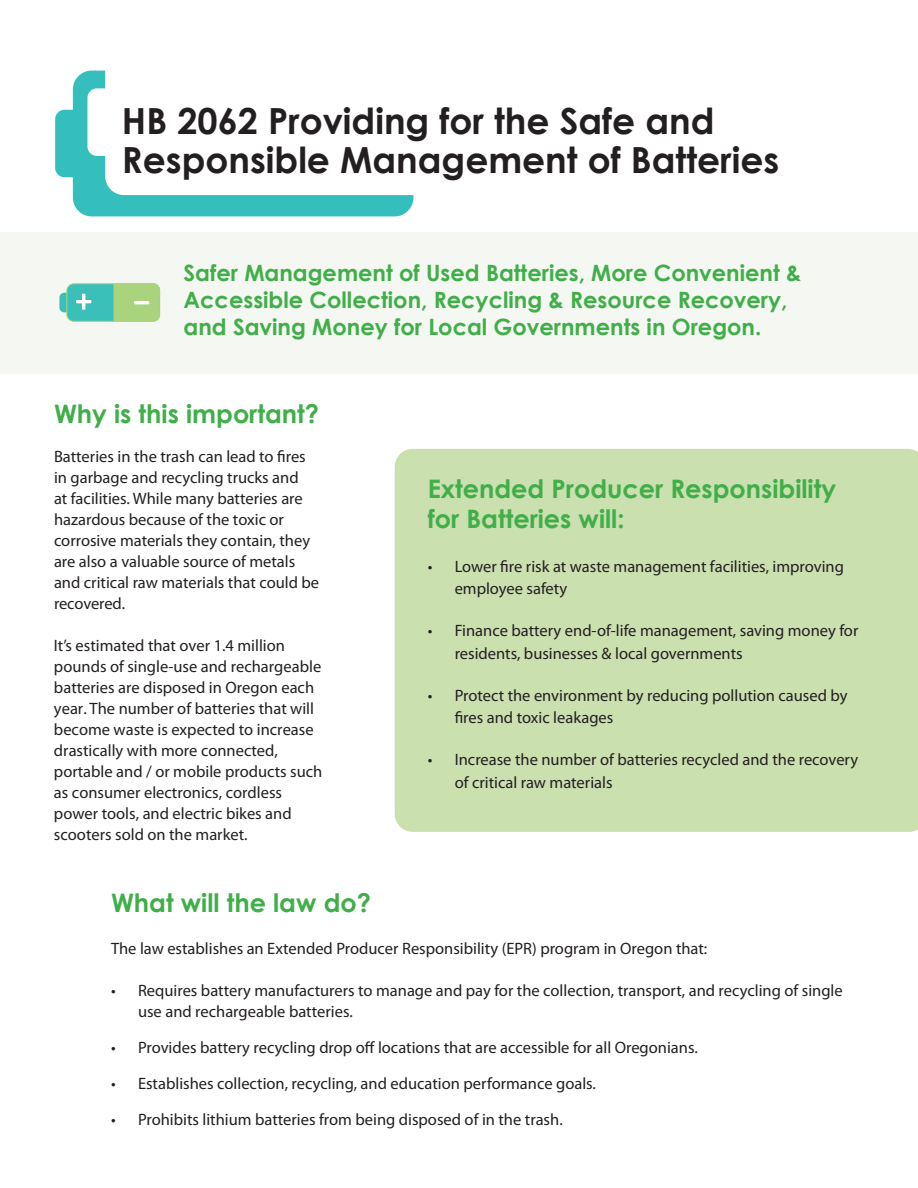
<style>
.page{position:relative;width:918px;height:1188px;background:#fff}
.page>*{position:absolute;margin:0;border:0;box-sizing:border-box;transform-origin:0 0}
.t1{font:700 36px "Century Gothic";color:#231f20}
.t2{font:700 25.5px/30px "Century Gothic";color:#40ae49}
.t3{font:700 22.5px/27px "Century Gothic";color:#40ae49}
.t4{font:16.5px/21.1px "Myriad Pro";color:#231f20}
</style>
<div class="page">
<div style="left:0;top:232px;width:918px;height:142px;background:#f5f8f2"></div>
<div style="left:395px;top:449px;width:523px;height:383px;background:#cae0af"></div>
<svg style="left:55px;top:71px;width:358px;height:145px"></svg>
<div style="left:115px;top:86px;width:739px;height:102px;background:#fff"></div>
<svg style="left:59px;top:293px;width:7px;height:19px"></svg>
<div style="left:67px;top:284px;width:93px;height:37px;background:#3bbfb9;border-radius:7px"></div>
<div style="left:66px;top:283px;width:94px;height:39px;border:1px solid #a9d37d;border-radius:7px"></div>
<svg style="left:76px;top:294px;width:15px;height:16px"></svg>
<div style="left:113px;top:283px;width:47px;height:38px;background:#a9d37d"></div>
<p class="t1" style="left:122px;top:93px;width:594px">HB 2062 Providing for the Safe and</p>
<p class="t1" style="left:122px;top:132px;width:659px">Responsible Management of Batteries</p>
<p class="t3" style="left:184px;top:259px;width:619px">Safer Management of Used Batteries, More Convenient &amp;<br>Accessible Collection, Recycling &amp; Resource Recovery, and Saving Money for Local Governments in Oregon.</p>
<p class="t2" style="left:54px;top:398px;width:267px">Why is this important?</p>
<p class="t4" style="left:54px;top:446px;width:267px">Batteries in the trash can lead to fires in garbage and recycling trucks and<br>at facilities. While many batteries are hazardous because of the toxic or corrosive materials they contain, they are also a valuable source of metals and critical raw materials that could be recovered.</p>
<p class="t4" style="left:54px;top:634px;width:270px">It’s estimated that over 1.4 million pounds of single-use and rechargeable batteries are disposed in Oregon each year. The number of batteries that will become waste is expected to increase drastically with more connected, portable and / or mobile products such as consumer electronics, cordless power tools, and electric bikes and scooters sold on the market.</p>
<p class="t2" style="left:428px;top:473px;width:410px">Extended Producer Responsibility for Batteries will:</p>
<p class="t4" style="left:455px;top:555px;width:391px;line-height:22.5px;text-indent:-27px">• Lower fire risk at waste management facilities, improving employee safety</p>
<p class="t4" style="left:455px;top:619px;width:405px;line-height:22.5px;text-indent:-27px">• Finance battery end-of-life management, saving money for residents, businesses &amp; local governments</p>
<p class="t4" style="left:455px;top:684px;width:394px;line-height:22.5px;text-indent:-27px">• Protect the environment by reducing pollution caused by fires and toxic leakages</p>
<p class="t4" style="left:455px;top:748px;width:405px;line-height:22.5px;text-indent:-27px">• Increase the number of batteries recycled and the recovery of critical raw materials</p>
<p class="t2" style="left:111px;top:886px;width:262px">What will the law do?</p>
<p class="t4" style="left:111px;top:937px;width:598px">The law establishes an Extended Producer Responsibility (EPR) program in Oregon that:</p>
<p class="t4" style="left:138px;top:980px;width:706px;text-indent:-27px">• Requires battery manufacturers to manage and pay for the collection, transport, and recycling of single use and rechargeable batteries.</p>
<p class="t4" style="left:111px;top:1036px;width:588px">• Provides battery recycling drop off locations that are accessible for all Oregonians.</p>
<p class="t4" style="left:111px;top:1072px;width:487px">• Establishes collection, recycling, and education performance goals.</p>
<p class="t4" style="left:111px;top:1108px;width:453px">• Prohibits lithium batteries from being disposed of in the trash.</p>
</div>
